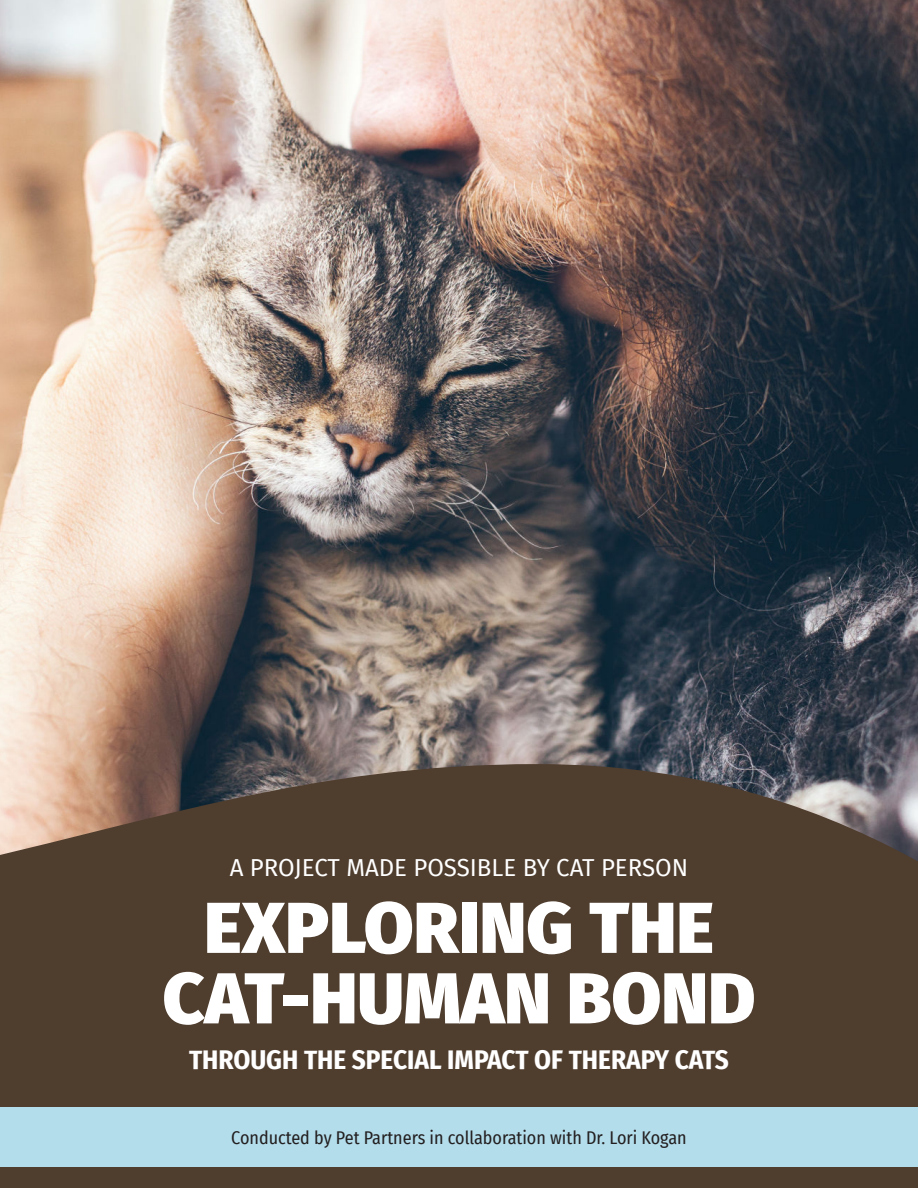
<style>
.page{position:relative;width:918px;height:1188px;background:#fff}
.page>*{position:absolute;margin:0;border:0;box-sizing:border-box;transform-origin:0 0}
.t1{font:900 72px/70.5px "Fira Sans";color:#fff;text-align:center}
.t2{font:700 27px "Fira Sans Condensed";color:#fff}
.t3{font:24px "Fira Sans";color:#fff}
.t4{font:18px "Fira Sans Condensed";color:#231f20}
</style>
<div class="page">
<img style="left:0;top:0;width:918px;height:764px">
<svg style="left:0;top:764px;width:918px;height:424px;background:#554335"></svg>
<div style="left:0;top:1107px;width:918px;height:59px;background:#b3ddeb"></div>
<h3 class="t3" style="left:230px;top:851px;width:460px">A PROJECT MADE POSSIBLE BY CAT PERSON</h3>
<h1 class="t1" style="left:163px;top:892px;width:594px">EXPLORING THE<br>CAT-HUMAN BOND</h1>
<h2 class="t2" style="left:189px;top:1040px;width:541px">THROUGH THE SPECIAL IMPACT OF THERAPY CATS</h2>
<p class="t4" style="left:231px;top:1125px;width:457px">Conducted by Pet Partners in collaboration with Dr. Lori Kogan</p>
</div>
